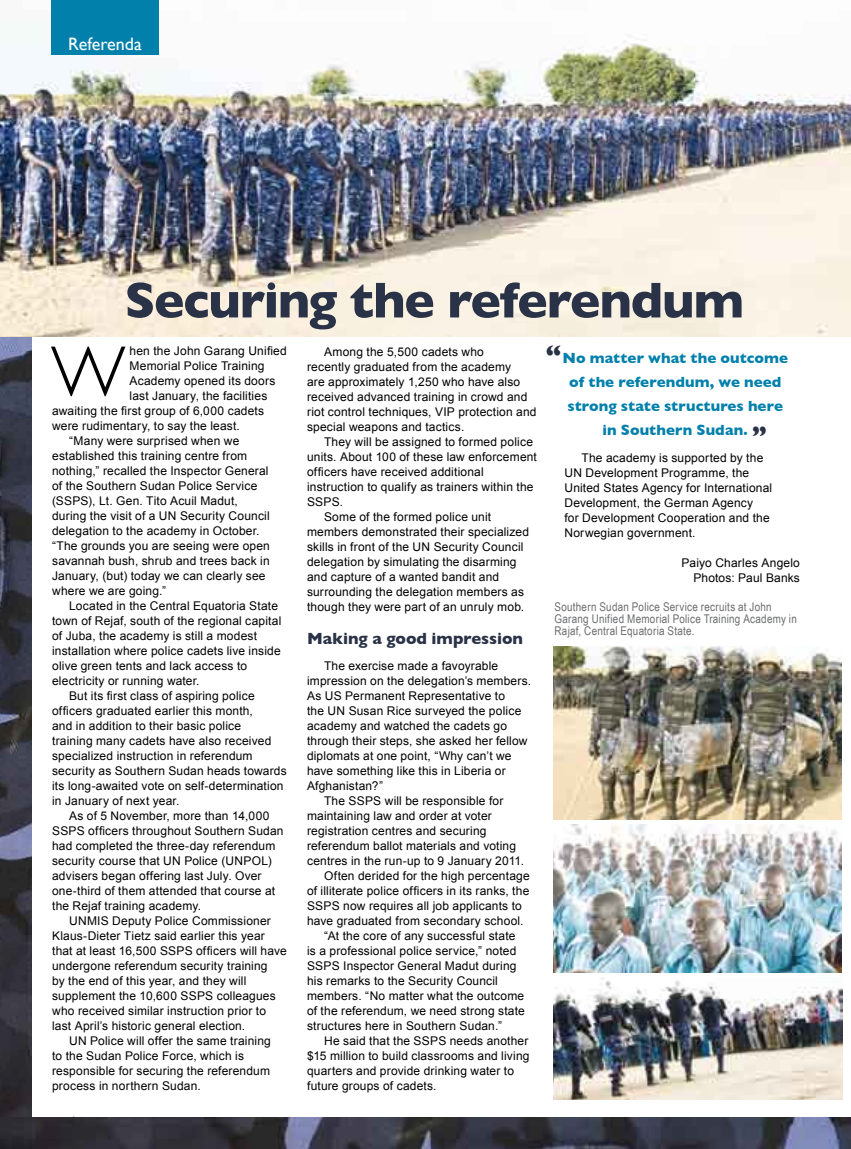
<style>
.page{position:relative;width:851px;height:1149px;background:#fff}
.page>*{position:absolute;margin:0;border:0;box-sizing:border-box;transform-origin:0 0}
.t1{font:300 72px "Gill Sans";color:#000}
.t2{font:700 51px "Gill Sans";letter-spacing:-.025em;color:#293246}
.t3{font:700 27px "Gill Sans";color:#293246}
.t4{font:18px "Gill Sans";color:#fff}
.t5{font:700 16.5px "Gill Sans";letter-spacing:-.005em;color:#293246}
.t6{font:700 15px "Gill Sans";letter-spacing:.005em;color:#0080ab}
.t7{font:12px/15px "Arial";letter-spacing:.015em;color:#000}
.t8{font:12px/12px "Arial Narrow";letter-spacing:.02em;color:#6a6b6d}
.s1{font-size:25.5px;color:#293246}
</style>
<div class="page">
<img style="left:553px;top:977px;width:289px;height:121px">
<img style="left:0;top:336px;width:31px;height:781px">
<img style="left:0;top:1117px;width:850px;height:31px">
<img style="left:0;top:23px;width:850px;height:313px">
<div style="left:51px;top:0;width:108px;height:55px;background:#0080ab"></div>
<img style="left:553px;top:646px;width:288px;height:173px">
<img style="left:553px;top:824px;width:288px;height:148px">
<svg style="left:69px;top:1117px;width:7px;height:9px"></svg>
<h3 class="t4" style="left:68px;top:34px;width:75px">Referenda</h3>
<h2 class="t2" style="left:124px;top:270px;width:621px">Securing the referendum</h2>
<p class="t7" style="left:129px;top:343px;width:159px">hen the John Garang Unified</p>
<p class="t7" style="left:129px;top:358px;width:136px">Memorial Police Training</p>
<p class="t7" style="left:129px;top:373px;width:147px">Academy opened its doors</p>
<p class="t7" style="left:129px;top:388px;width:139px">last January, the facilities</p>
<p class="t7" style="left:52px;top:403px;width:213px">awaiting the first group of 6,000 cadets</p>
<p class="t7" style="left:52px;top:418px;width:189px">were rudimentary, to say the least.</p>
<p class="t7" style="left:69px;top:433px;width:172px">“Many were surprised when we</p>
<p class="t7" style="left:52px;top:448px;width:197px">established this training centre from</p>
<p class="t7" style="left:52px;top:463px;width:218px">nothing,” recalled the Inspector General</p>
<p class="t7" style="left:52px;top:478px;width:207px">of the Southern Sudan Police Service</p>
<p class="t7" style="left:52px;top:493px;width:187px">(SSPS), Lt. Gen. Tito Acuil Madut,</p>
<p class="t7" style="left:52px;top:508px;width:219px">during the visit of a UN Security Council</p>
<p class="t7" style="left:52px;top:523px;width:209px">delegation to the academy in October.</p>
<p class="t7" style="left:52px;top:538px;width:219px">“The grounds you are seeing were open</p>
<p class="t7" style="left:52px;top:553px;width:219px">savannah bush, shrub and trees back in</p>
<p class="t7" style="left:52px;top:568px;width:215px">January, (but) today we can clearly see</p>
<p class="t7" style="left:52px;top:583px;width:115px">where we are going.”</p>
<p class="t7" style="left:69px;top:598px;width:210px">Located in the Central Equatoria State</p>
<p class="t7" style="left:52px;top:613px;width:231px">town of Rejaf, south of the regional capital</p>
<p class="t7" style="left:52px;top:628px;width:206px">of Juba, the academy is still a modest</p>
<p class="t7" style="left:52px;top:643px;width:230px">installation where police cadets live inside</p>
<p class="t7" style="left:52px;top:658px;width:196px">olive green tents and lack access to</p>
<p class="t7" style="left:52px;top:673px;width:149px">electricity or running water.</p>
<p class="t7" style="left:69px;top:688px;width:187px">But its first class of aspiring police</p>
<p class="t7" style="left:52px;top:703px;width:202px">officers graduated earlier this month,</p>
<p class="t7" style="left:52px;top:718px;width:190px">and in addition to their basic police</p>
<p class="t7" style="left:52px;top:733px;width:221px">training many cadets have also received</p>
<p class="t7" style="left:52px;top:748px;width:202px">specialized instruction in referendum</p>
<p class="t7" style="left:52px;top:763px;width:236px">security as Southern Sudan heads towards</p>
<p class="t7" style="left:52px;top:778px;width:233px">its long-awaited vote on self-determination</p>
<p class="t7" style="left:52px;top:793px;width:129px">in January of next year.</p>
<p class="t7" style="left:69px;top:808px;width:202px">As of 5 November, more than 14,000</p>
<p class="t7" style="left:52px;top:823px;width:233px">SSPS officers throughout Southern Sudan</p>
<p class="t7" style="left:52px;top:838px;width:225px">had completed the three-day referendum</p>
<p class="t7" style="left:52px;top:853px;width:221px">security course that UN Police (UNPOL)</p>
<p class="t7" style="left:52px;top:868px;width:211px">advisers began offering last July. Over</p>
<p class="t7" style="left:52px;top:883px;width:224px">one-third of them attended that course at</p>
<p class="t7" style="left:52px;top:898px;width:151px">the Rejaf training academy.</p>
<p class="t7" style="left:69px;top:913px;width:203px">UNMIS Deputy Police Commissioner</p>
<p class="t7" style="left:52px;top:928px;width:214px">Klaus-Dieter Tietz said earlier this year</p>
<p class="t7" style="left:52px;top:943px;width:236px">that at least 16,500 SSPS officers will have</p>
<p class="t7" style="left:52px;top:958px;width:217px">undergone referendum security training</p>
<p class="t7" style="left:52px;top:973px;width:196px">by the end of this year, and they will</p>
<p class="t7" style="left:52px;top:988px;width:225px">supplement the 10,600 SSPS colleagues</p>
<p class="t7" style="left:52px;top:1003px;width:215px">who received similar instruction prior to</p>
<p class="t7" style="left:52px;top:1018px;width:195px">last April’s historic general election.</p>
<p class="t7" style="left:69px;top:1033px;width:203px">UN Police will offer the same training</p>
<p class="t7" style="left:52px;top:1048px;width:193px">to the Sudan Police Force, which is</p>
<p class="t7" style="left:52px;top:1063px;width:219px">responsible for securing the referendum</p>
<p class="t7" style="left:52px;top:1078px;width:150px">process in northern Sudan.</p>
<h1 class="t1" style="left:51px;top:329px;width:76px">W</h1>
<p class="t7" style="left:307px;top:344px;width:231px;text-indent:17px">Among the 5,500 cadets who<br>recently graduated from the academy<br>are approximately 1,250 who have also received advanced training in crowd and riot control techniques, VIP protection and special weapons and tactics.</p>
<p class="t7" style="left:324px;top:434px;width:210px">They will be assigned to formed police</p>
<p class="t7" style="left:307px;top:449px;width:231px">units. About 100 of these law enforcement</p>
<p class="t7" style="left:307px;top:464px;width:178px">officers have received additional</p>
<p class="t7" style="left:307px;top:479px;width:228px">instruction to qualify as trainers within the</p>
<p class="t7" style="left:307px;top:494px;width:38px">SSPS.</p>
<p class="t7" style="left:324px;top:509px;width:169px">Some of the formed police unit</p>
<p class="t7" style="left:307px;top:524px;width:223px">members demonstrated their specialized</p>
<p class="t7" style="left:307px;top:539px;width:218px">skills in front of the UN Security Council</p>
<p class="t7" style="left:307px;top:554px;width:211px">delegation by simulating the disarming</p>
<p class="t7" style="left:307px;top:569px;width:194px">and capture of a wanted bandit and</p>
<p class="t7" style="left:307px;top:584px;width:218px">surrounding the delegation members as</p>
<p class="t7" style="left:307px;top:599px;width:219px">though they were part of an unruly mob.</p>
<h3 class="t5" style="left:307px;top:628px;width:217px">Making a good impression</h3>
<p class="t7" style="left:324px;top:657px;width:176px">The exercise made a favoyrable</p>
<p class="t7" style="left:307px;top:672px;width:225px">impression on the delegation’s members.</p>
<p class="t7" style="left:307px;top:687px;width:199px">As US Permanent Representative to</p>
<p class="t7" style="left:307px;top:702px;width:216px">the UN Susan Rice surveyed the police</p>
<p class="t7" style="left:307px;top:717px;width:201px">academy and watched the cadets go</p>
<p class="t7" style="left:307px;top:732px;width:222px">through their steps, she asked her fellow</p>
<p class="t7" style="left:307px;top:747px;width:206px">diplomats at one point, “Why can’t we</p>
<p class="t7" style="left:307px;top:762px;width:200px">have something like this in Liberia or</p>
<p class="t7" style="left:307px;top:777px;width:78px">Afghanistan?”</p>
<p class="t7" style="left:324px;top:792px;width:181px">The SSPS will be responsible for</p>
<p class="t7" style="left:307px;top:807px;width:186px">maintaining law and order at voter</p>
<p class="t7" style="left:307px;top:822px;width:181px">registration centres and securing</p>
<p class="t7" style="left:307px;top:837px;width:210px">referendum ballot materials and voting</p>
<p class="t7" style="left:307px;top:852px;width:219px">centres in the run-up to 9 January 2011.</p>
<p class="t7" style="left:324px;top:867px;width:207px">Often derided for the high percentage</p>
<p class="t7" style="left:307px;top:882px;width:224px">of illiterate police officers in its ranks, the</p>
<p class="t7" style="left:307px;top:897px;width:216px">SSPS now requires all job applicants to</p>
<p class="t7" style="left:307px;top:912px;width:218px">have graduated from secondary school.</p>
<p class="t7" style="left:324px;top:927px;width:193px">“At the core of any successful state</p>
<p class="t7" style="left:307px;top:942px;width:211px">is a professional police service,” noted</p>
<p class="t7" style="left:307px;top:957px;width:211px">SSPS Inspector General Madut during</p>
<p class="t7" style="left:307px;top:972px;width:192px">his remarks to the Security Council</p>
<p class="t7" style="left:307px;top:987px;width:219px">members. “No matter what the outcome</p>
<p class="t7" style="left:307px;top:1002px;width:219px">of the referendum, we need strong state</p>
<p class="t7" style="left:307px;top:1017px;width:196px">structures here in Southern Sudan.”</p>
<p class="t7" style="left:324px;top:1032px;width:206px">He said that the SSPS needs another</p>
<p class="t7" style="left:307px;top:1047px;width:224px">$15 million to build classrooms and living</p>
<p class="t7" style="left:307px;top:1062px;width:208px">quarters and provide drinking water to</p>
<p class="t7" style="left:307px;top:1077px;width:131px">future groups of cadets.</p>
<h3 class="t3" style="left:545px;top:339px;width:17px">”</h3>
<p class="t6" style="left:562px;top:349px;width:227px">No matter what the outcome</p>
<p class="t6" style="left:569px;top:373px;width:214px">of the referendum, we need</p>
<p class="t6" style="left:567px;top:397px;width:217px">strong state structures here</p>
<p class="t6" style="left:602px;top:421px;width:166px">in Southern Sudan. <span class="s1">“</span></p>
<p class="t7" style="left:564px;top:450px;width:209px;text-indent:17px">The academy is supported by the<br>UN Development Programme, the<br>United States Agency for International<br>Development, the German Agency<br>for Development Cooperation and the<br>Norwegian government.</p>
<p class="t7" style="left:681px;top:555px;width:120px;text-align:right">Paiyo Charles Angelo<br>Photos: Paul Banks</p>
<p class="t8" style="left:554px;top:600px;width:244px">Southern Sudan Police Service recruits at John<br>Garang Unified Memorial Police Training Academy in<br>Rajaf, Central Equatoria State.</p>
</div>
